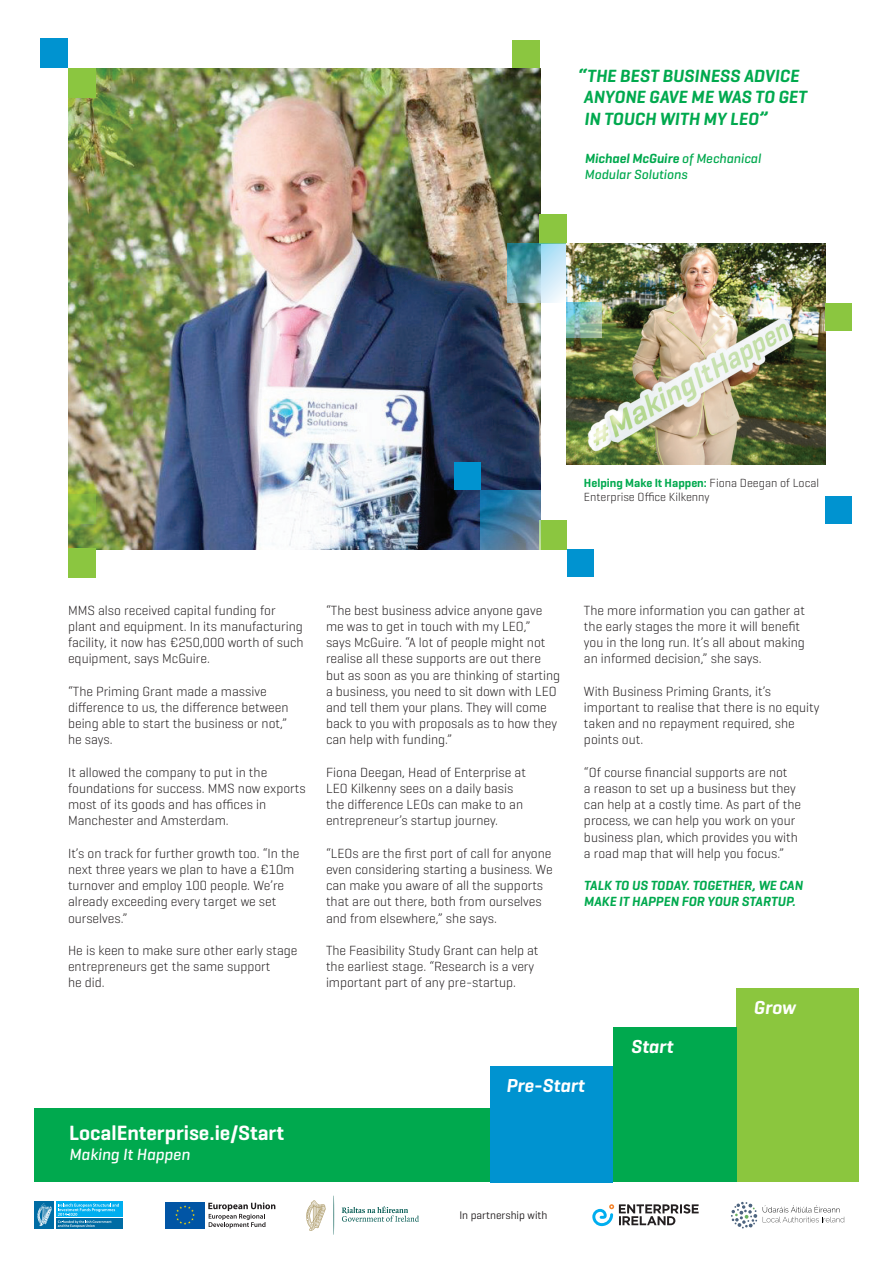
<style>
.page{position:relative;width:893px;height:1263px;background:#fff}
.page>*{position:absolute;margin:0;border:0;box-sizing:border-box;transform-origin:0 0}
.t1{font:600 21px "Geogrotesque";color:#fff}
.t2{font:italic 600 19.2px "Geogrotesque";color:#fff}
.t3{font:italic 600 18px "Geogrotesque";color:#00a94e}
.t4{font:italic 500 16.5px "Geogrotesque";color:#fff}
.t5{font:300 13.5px/16.2px "Geogrotesque";color:#231f20}
.t6{font:italic 600 13.5px "Geogrotesque";color:#00a94e}
.t7{font:italic 500 13.5px/16.2px "Geogrotesque";color:#00a94e}
.t8{font:300 12px/14.4px "Geogrotesque";color:#231f20}
.t9{font:11.25px "Geogrotesque";color:#231f20}
.s1{font-weight:600}
.s2{font-weight:600;color:#00a94e}
</style>
<div class="page">
<div style="left:34px;top:1108px;width:822px;height:74px;background:#00a94e"></div>
<div style="left:491px;top:1066px;width:122px;height:116px;background:#0093d0"></div>
<div style="left:736px;top:989px;width:123px;height:193px;background:#8bc63e"></div>
<div style="left:613px;top:1027px;width:123px;height:155px;background:#00a94e"></div>
<div style="left:56px;top:1219px;width:66px;height:10px;background:#006ca4"></div>
<div style="left:56px;top:1201px;width:66px;height:16px;background:#00aeef"></div>
<div style="left:34px;top:1201px;width:20px;height:28px;background:#006ca4"></div>
<svg style="left:37px;top:1203px;width:15px;height:23px"></svg>
<svg style="left:58px;top:1203px;width:61px;height:24px"></svg>
<svg style="left:342px;top:1206px;width:77px;height:16px"></svg>
<svg style="left:333px;top:1196px;width:1px;height:39px"></svg>
<svg style="left:306px;top:1200px;width:20px;height:31px"></svg>
<div style="left:166px;top:1202px;width:39px;height:26px;background:#0155a5"></div>
<svg style="left:175px;top:1205px;width:20px;height:20px"></svg>
<svg style="left:208px;top:1202px;width:67px;height:26px"></svg>
<svg style="left:731px;top:1202px;width:26px;height:26px"></svg>
<svg style="left:763px;top:1205px;width:81px;height:17px"></svg>
<svg style="left:592px;top:1204px;width:107px;height:22px"></svg>
<img style="left:68px;top:68px;width:472px;height:482px">
<div style="left:512px;top:41px;width:28px;height:27px;background:#8bc640"></div>
<div style="left:540px;top:214px;width:27px;height:29px;background:#8bc640"></div>
<div style="left:540px;top:520px;width:27px;height:30px;background:#8bc640"></div>
<div style="left:68px;top:549px;width:27px;height:29px;background:#8bc640"></div>
<div style="left:41px;top:38px;width:27px;height:30px;background:#0093d0"></div>
<div style="left:567px;top:549px;width:26px;height:28px;background:#0093d0"></div>
<div style="left:454px;top:462px;width:26px;height:28px;background:#0093d0"></div>
<div style="left:825px;top:496px;width:26px;height:28px;background:#0093d0"></div>
<div style="left:68px;top:68px;width:27px;height:30px;background:#8bc640"></div>
<svg style="left:481px;top:491px;width:59px;height:59px;background:#437a9e"></svg>
<svg style="left:508px;top:243px;width:59px;height:60px;background:#8ebec8"></svg>
<img style="left:567px;top:243px;width:258px;height:222px">
<svg style="left:567px;top:303px;width:34px;height:34px"></svg>
<svg style="left:68px;top:494px;width:27px;height:30px"></svg>
<div style="left:825px;top:303px;width:26px;height:28px;background:#8bc640"></div>
<h3 class="t3" style="left:577px;top:64px;width:106px">“THE BEST BUSINESS</h3>
<h3 class="t3" style="left:744px;top:64px;width:40px">AD VICE</h3>
<h3 class="t3" style="left:583px;top:86px;width:12px">ANYONE</h3>
<h3 class="t3" style="left:649px;top:86px;width:81px">GAVEME WAS</h3>
<h3 class="t3" style="left:755px;top:86px;width:34px">TO GET</h3>
<h3 class="t3" style="left:584px;top:107px;width:31px">IN TOUCH</h3>
<h3 class="t3" style="left:659px;top:107px;width:11px">WITH</h3>
<h3 class="t3" style="left:703px;top:107px;width:66px">MY LEO”</h3>
<p class="t7" style="left:584px;top:150px;width:178px"><span class="s1">MICHAEL MCGUIRE</span> of Mechanical<br>Modular Solutions</p>
<p class="t8" style="left:584px;top:475px;width:237px"><span class="s2">Helping Make It Happen:</span> Fiona Deegan of Local<br>Enterprise Office Kilkenny</p>
<p class="t5" style="left:68px;top:602px;width:237px">MMS also received capital funding for plant and equipment. In its manufacturing facility, it now has €250,000 worth of such equipment, says McGuire.</p>
<p class="t5" style="left:68px;top:683px;width:222px">“The Priming Grant made a massive difference to us, the difference between being able to start the business or not,” he says.</p>
<p class="t5" style="left:68px;top:764px;width:239px">It allowed the company to put in the foundations for success. MMS now exports most of its goods and has offices in Manchester and Amsterdam.</p>
<p class="t5" style="left:68px;top:845px;width:233px">It’s on track for further growth too. “In the next three years we plan to have a €10m turnover and employ 100 people. We’re already exceeding every target we set ourselves.”</p>
<p class="t5" style="left:68px;top:942px;width:231px">He is keen to make sure other early stage entrepreneurs get the same support<br>he did.</p>
<h1 class="t1" style="left:69px;top:1119px;width:216px">LocalEnterprise.ie/Start</h1>
<p class="t4" style="left:69px;top:1144px;width:122px">Making It Happen</p>
<p class="t5" style="left:326px;top:602px;width:236px">“The best business advice anyone gave me was to get in touch with my LEO,”<br>says McGuire. “A lot of people might not realise all these supports are out there but as soon as you are thinking of starting a business, you need to sit down with LEO and tell them your plans. They will come back to you with proposals as to how they can help with funding.”</p>
<p class="t5" style="left:326px;top:764px;width:201px">Fiona Deegan, Head of Enterprise at LEO Kilkenny sees on a daily basis the difference LEOs can make to an entrepreneur’s startup journey.</p>
<p class="t5" style="left:326px;top:845px;width:228px">“LEOs are the first port of call for anyone even considering starting a business. We can make you aware of all the supports that are out there, both from ourselves and from elsewhere,” she says.</p>
<p class="t5" style="left:326px;top:942px;width:214px">The Feasibility Study Grant can help at the earliest stage. “Research is a very important part of any pre-startup.</p>
<p class="t5" style="left:584px;top:602px;width:222px">The more information you can gather at the early stages the more it will benefit you in the long run. It’s all about making an informed decision,” she says.</p>
<p class="t5" style="left:584px;top:683px;width:237px">With Business Priming Grants, it’s important to realise that there is no equity taken and no repayment required, she points out.</p>
<p class="t5" style="left:584px;top:764px;width:219px">“Of course financial supports are not<br>a reason to set up a business but they can help at a costly time. As part of the process, we can help you work on your business plan, which provides you with a road map that will help you focus.”</p>
<p class="t6" style="left:584px;top:877px;width:15px">TALK</p>
<p class="t6" style="left:614px;top:877px;width:45px">TOUSTODAY</p>
<p class="t6" style="left:686px;top:877px;width:22px">. TOGETHER</p>
<p class="t6" style="left:752px;top:877px;width:36px">, WE CAN</p>
<p class="t6" style="left:584px;top:893px;width:9px">MAKE</p>
<p class="t6" style="left:619px;top:893px;width:22px">IT HAPPEN</p>
<p class="t6" style="left:681px;top:893px;width:9px">FOR</p>
<p class="t6" style="left:707px;top:893px;width:9px">YOUR</p>
<p class="t6" style="left:742px;top:893px;width:9px">STARTUP</p>
<p class="t6" style="left:792px;top:893px;width:5px">.</p>
<h2 class="t2" style="left:631px;top:1035px;width:44px">START</h2>
<h2 class="t2" style="left:754px;top:996px;width:43px">GROW</h2>
<h2 class="t2" style="left:506px;top:1073px;width:80px">PRE-START</h2>
<p class="t9" style="left:459px;top:1208px;width:89px">In partnership with</p>
</div>
